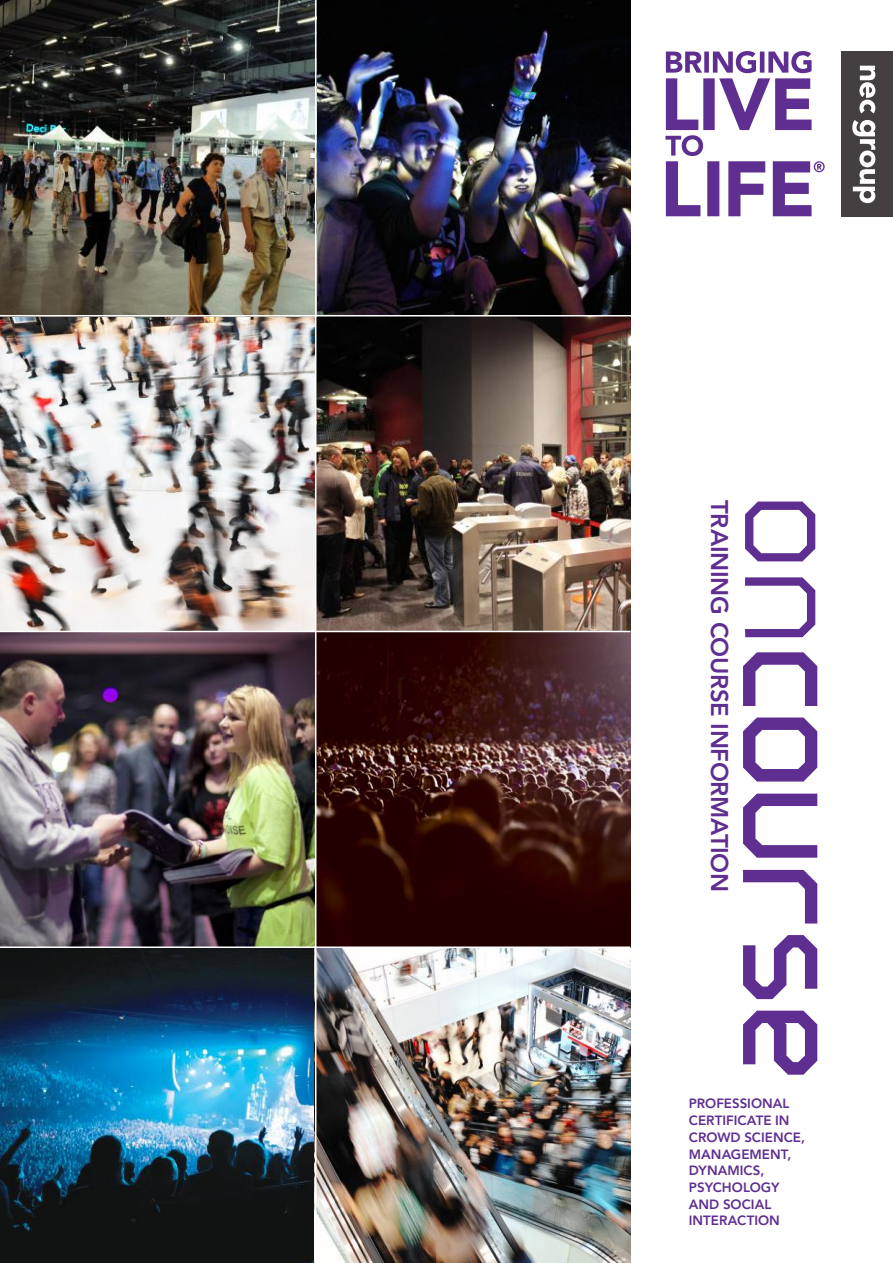
<style>
.page{position:relative;width:893px;height:1263px;background:#fff}
.page>*{position:absolute;margin:0;border:0;box-sizing:border-box;transform-origin:0 0}
.t1{font:165px "RIMEX2";letter-spacing:-.03em;color:#5f2e91}
.t2{font:800 24px "Avenir LT Std";letter-spacing:-.015em;color:#5f2e91}
.t3{font:800 13.35px/16.6px "Avenir LT Std";color:#5f2e91}
.s1{font-family:"RIMEX1"}
</style>
<div class="page">
<img style="left:0;top:0;width:630px;height:1263px">
<div style="left:842px;top:51px;width:51px;height:166px;background:#444041"></div>
<svg style="left:859px;top:66px;width:16px;height:47px"></svg>
<svg style="left:852px;top:120px;width:23px;height:83px"></svg>
<hr style="left:0;top:315px;width:639px;height:1px;background:#fff">
<hr style="left:0;top:631px;width:630px;height:1px;background:#fff">
<hr style="left:315px;top:0;width:1px;height:1263px;background:#fff">
<hr style="left:0;top:946px;width:630px;height:2px;background:#fff">
<svg style="left:665px;top:51px;width:160px;height:165px"></svg>
<h2 class="t2" style="left:734px;top:500px;width:394px;rotate:90deg">TRAINING COURSE INFORMATION</h2>
<h1 class="t1" style="left:867px;top:495px;width:593px;rotate:90deg"><span class="s1">on</span>course</h1>
<p class="t3" style="left:689px;top:1095px;width:118px">PROFESSIONAL<br>CERTIFICATE IN<br>CROWD SCIENCE,<br>MANAGEMENT,<br>DYNAMICS,<br>PSYCHOLOGY<br>AND SOCIAL<br>INTERACTION</p>
</div>
